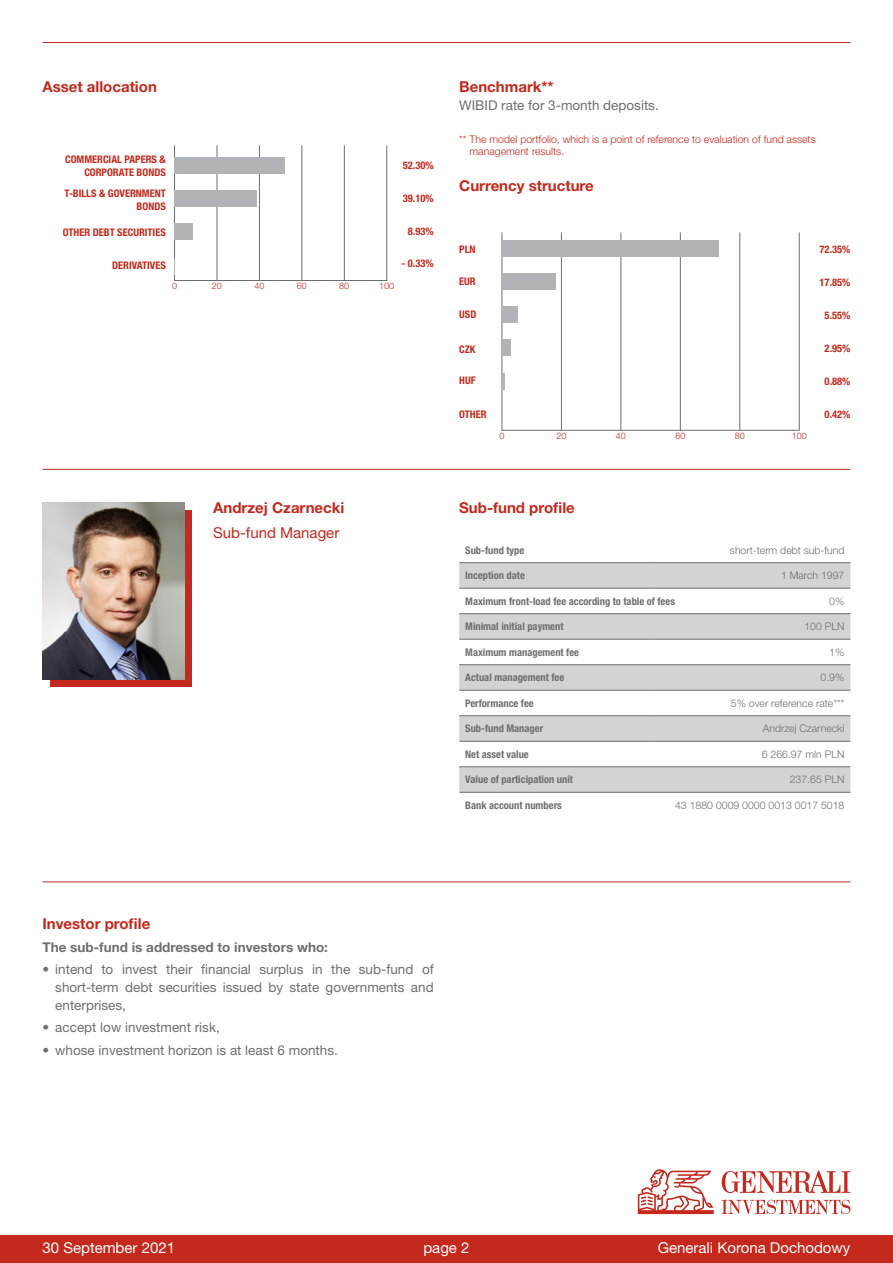
<style>
.page{position:relative;width:893px;height:1263px;background:#fff}
.page>*{position:absolute;margin:0;border:0;box-sizing:border-box;transform-origin:0 0}
.t1{font:700 15px "Helvetica Neue LT Pro";color:#c5281c}
.t2{font:15px "Helvetica Neue LT Pro";color:#fff}
.t3{font:15px "Helvetica Neue LT Pro";color:#c5281c}
.t4{font:13.5px/18px "Helvetica Neue LT Pro";color:#6d6e71;text-align:justify}
.t5{font:700 13.5px "Helvetica Neue LT Pro";color:#6d6e71}
.t6{font:700 condensed 10.5px "Helvetica Neue LT Pro";color:#6d6e71}
.t7{font:700 condensed 10.5px/12.6px "Helvetica Neue LT Pro";color:#c5281c;text-align:right}
.t8{font:300 10.5px "Helvetica Neue LT Pro";color:#6d6e71}
.t9{font:300 10.5px/12.6px "Helvetica Neue LT Pro";color:#c5281c}
.t10{font:300 9px "Helvetica Neue LT Pro";color:#c5281c}
</style>
<div class="page">
<hr style="left:43px;top:42px;width:807px;height:1px;background:#c5281c">
<hr style="left:43px;top:469px;width:807px;height:1px;background:#c5281c">
<hr style="left:43px;top:881px;width:807px;height:1px;background:#c5281c">
<svg style="left:459px;top:563px;width:391px;height:229px;fill:#d1d3d4"></svg>
<hr style="left:459px;top:562px;width:196px;height:1px;background:#6d6e71">
<hr style="left:655px;top:562px;width:195px;height:1px;background:#6d6e71">
<hr style="left:459px;top:588px;width:196px;height:1px;background:#6d6e71">
<hr style="left:655px;top:588px;width:195px;height:1px;background:#6d6e71">
<hr style="left:459px;top:613px;width:196px;height:1px;background:#6d6e71">
<hr style="left:655px;top:613px;width:195px;height:1px;background:#6d6e71">
<hr style="left:459px;top:639px;width:196px;height:1px;background:#6d6e71">
<hr style="left:655px;top:639px;width:195px;height:1px;background:#6d6e71">
<hr style="left:459px;top:664px;width:196px;height:1px;background:#6d6e71">
<hr style="left:655px;top:664px;width:195px;height:1px;background:#6d6e71">
<hr style="left:459px;top:690px;width:196px;height:1px;background:#6d6e71">
<hr style="left:655px;top:690px;width:195px;height:1px;background:#6d6e71">
<hr style="left:459px;top:715px;width:196px;height:1px;background:#6d6e71">
<hr style="left:655px;top:715px;width:195px;height:1px;background:#6d6e71">
<hr style="left:459px;top:741px;width:196px;height:1px;background:#6d6e71">
<hr style="left:655px;top:741px;width:195px;height:1px;background:#6d6e71">
<hr style="left:459px;top:766px;width:196px;height:1px;background:#6d6e71">
<hr style="left:655px;top:766px;width:195px;height:1px;background:#6d6e71">
<hr style="left:459px;top:792px;width:196px;height:1px;background:#6d6e71">
<hr style="left:655px;top:792px;width:195px;height:1px;background:#6d6e71">
<div style="left:50px;top:510px;width:142px;height:177px;background:#c5281c"></div>
<img style="left:43px;top:502px;width:141px;height:177px">
<hr style="left:217px;top:145px;width:1px;height:136px;background:#6d6e71">
<hr style="left:259px;top:145px;width:1px;height:136px;background:#6d6e71">
<hr style="left:302px;top:145px;width:1px;height:136px;background:#6d6e71">
<hr style="left:344px;top:145px;width:1px;height:136px;background:#6d6e71">
<hr style="left:386px;top:145px;width:1px;height:136px;background:#6d6e71">
<hr style="left:174px;top:145px;width:1px;height:136px;background:#6d6e71">
<hr style="left:174px;top:280px;width:213px;height:1px;background:#6d6e71">
<hr style="left:561px;top:232px;width:1px;height:198px;background:#6d6e71">
<hr style="left:621px;top:232px;width:1px;height:198px;background:#6d6e71">
<hr style="left:680px;top:232px;width:1px;height:198px;background:#6d6e71">
<hr style="left:739px;top:232px;width:1px;height:198px;background:#6d6e71">
<hr style="left:799px;top:232px;width:1px;height:198px;background:#6d6e71">
<hr style="left:502px;top:232px;width:1px;height:198px;background:#6d6e71">
<hr style="left:502px;top:430px;width:297px;height:1px;background:#6d6e71">
<div style="left:174px;top:157px;width:111px;height:16px;background:#b1b4b6"></div>
<div style="left:174px;top:190px;width:83px;height:16px;background:#b1b4b6"></div>
<div style="left:174px;top:223px;width:19px;height:16px;background:#b1b4b6"></div>
<div style="left:502px;top:241px;width:217px;height:16px;background:#b1b4b6"></div>
<div style="left:502px;top:274px;width:53px;height:16px;background:#b1b4b6"></div>
<div style="left:502px;top:307px;width:16px;height:16px;background:#b1b4b6"></div>
<div style="left:502px;top:340px;width:9px;height:16px;background:#b1b4b6"></div>
<hr style="left:502px;top:373px;width:3px;height:16px;background:#b1b4b6">
<svg style="left:502px;top:405px;width:1px;height:16px"></svg>
<svg style="left:174px;top:258px;width:1px;height:17px"></svg>
<div style="left:0;top:1235px;width:893px;height:28px;background:#c5281c"></div>
<svg style="left:638px;top:1169px;width:76px;height:45px"></svg>
<svg style="left:722px;top:1200px;width:128px;height:14px"></svg>
<svg style="left:722px;top:1171px;width:128px;height:22px"></svg>
<h1 class="t1" style="left:43px;top:77px;width:116px">Asset allocation</h1>
<h1 class="t1" style="left:459px;top:77px;width:96px">Benchmark**</h1>
<p class="t4" style="left:459px;top:96px;width:201px">WIBID rate for 3-month deposits.</p>
<p class="t7" style="left:65px;top:153px;width:102px">COMMERCIAL PAPERS &amp;<br>CORPORATE BONDS</p>
<p class="t7" style="left:65px;top:187px;width:103px">T-BILLS &amp; GOVERNMENT<br>BONDS</p>
<p class="t7" style="left:63px;top:226px;width:104px">OTHER DEBT SECURITIES</p>
<p class="t7" style="left:112px;top:259px;width:55px">DERIVATIVES</p>
<p class="t10" style="left:172px;top:280px;width:7px">0</p>
<p class="t10" style="left:212px;top:280px;width:12px">20</p>
<p class="t10" style="left:254px;top:280px;width:12px">40</p>
<p class="t10" style="left:297px;top:280px;width:12px">60</p>
<p class="t10" style="left:339px;top:280px;width:12px">80</p>
<p class="t10" style="left:379px;top:280px;width:17px">100</p>
<p class="t7" style="left:403px;top:159px;width:32px">52.30%</p>
<p class="t7" style="left:403px;top:192px;width:32px">39.10%</p>
<p class="t7" style="left:408px;top:225px;width:27px">8.93%</p>
<p class="t7" style="left:401px;top:257px;width:34px">- 0.33%</p>
<p class="t9" style="left:470px;top:133px;width:348px;text-indent:-10px">** The model portfolio, which is a point of reference to evaluation of fund assets management results.</p>
<h1 class="t1" style="left:459px;top:176px;width:136px">Currency structure</h1>
<p class="t7" style="left:459px;top:243px;width:18px">PLN</p>
<p class="t7" style="left:459px;top:275px;width:18px">EUR</p>
<p class="t7" style="left:820px;top:243px;width:32px">72.35%</p>
<p class="t7" style="left:820px;top:276px;width:32px">17.85%</p>
<p class="t7" style="left:459px;top:308px;width:19px">USD</p>
<p class="t7" style="left:459px;top:343px;width:18px">CZK</p>
<p class="t7" style="left:459px;top:374px;width:18px">HUF</p>
<p class="t7" style="left:459px;top:408px;width:29px">OTHER</p>
<p class="t7" style="left:825px;top:309px;width:27px">5.55%</p>
<p class="t7" style="left:825px;top:342px;width:27px">2.95%</p>
<p class="t7" style="left:825px;top:375px;width:27px">0.88%</p>
<p class="t7" style="left:825px;top:408px;width:27px">0.42%</p>
<p class="t10" style="left:499px;top:430px;width:7px">0</p>
<p class="t10" style="left:556px;top:430px;width:12px">20</p>
<p class="t10" style="left:616px;top:430px;width:12px">40</p>
<p class="t10" style="left:675px;top:430px;width:12px">60</p>
<p class="t10" style="left:735px;top:430px;width:12px">80</p>
<p class="t10" style="left:792px;top:430px;width:17px">100</p>
<h1 class="t1" style="left:213px;top:498px;width:133px">Andrzej Czarnecki</h1>
<h1 class="t3" style="left:213px;top:524px;width:128px">Sub-fund Manager</h1>
<h1 class="t1" style="left:459px;top:498px;width:117px">Sub-fund profile</h1>
<p class="t6" style="left:465px;top:544px;width:61px">Sub-fund type</p>
<p class="t8" style="left:730px;top:543px;width:116px">short-term debt sub-fund</p>
<p class="t6" style="left:465px;top:569px;width:61px">Inception date</p>
<p class="t8" style="left:781px;top:569px;width:65px">1 March 1997</p>
<p class="t6" style="left:465px;top:595px;width:211px">Maximum front-load fee according to table of fees</p>
<p class="t8" style="left:829px;top:594px;width:17px">0%</p>
<p class="t6" style="left:465px;top:620px;width:100px">Minimal initial payment</p>
<p class="t8" style="left:804px;top:620px;width:42px">100 PLN</p>
<p class="t6" style="left:465px;top:646px;width:115px">Maximum management fee</p>
<p class="t8" style="left:829px;top:645px;width:17px">1%</p>
<p class="t6" style="left:465px;top:671px;width:101px">Actual management fee</p>
<p class="t8" style="left:820px;top:671px;width:25px">0.9%</p>
<p class="t6" style="left:465px;top:697px;width:70px">Performance fee</p>
<p class="t8" style="left:731px;top:697px;width:115px">5% over reference rate***</p>
<p class="t6" style="left:465px;top:722px;width:79px">Sub-fund Manager</p>
<p class="t8" style="left:763px;top:722px;width:83px">Andrzej Czarnecki</p>
<p class="t6" style="left:465px;top:748px;width:65px">Net asset value</p>
<p class="t8" style="left:762px;top:748px;width:84px">6 266.97 mln PLN</p>
<p class="t6" style="left:465px;top:773px;width:109px">Value of participation unit</p>
<p class="t8" style="left:790px;top:773px;width:56px">237.65 PLN</p>
<p class="t6" style="left:465px;top:799px;width:98px">Bank account numbers</p>
<p class="t8" style="left:675px;top:799px;width:171px">43 1880 0009 0000 0013 0017 5018</p>
<h1 class="t1" style="left:43px;top:914px;width:109px">Investor profile</h1>
<p class="t5" style="left:43px;top:938px;width:287px">The sub-fund is addressed to investors who:</p>
<p class="t4" style="left:55px;top:960px;width:380px;text-indent:-13px">• intend to invest their financial surplus in the sub-fund of short-term debt securities issued by state governments and enterprises,</p>
<p class="t4" style="left:43px;top:1018px;width:179px">• accept low investment risk,</p>
<p class="t4" style="left:43px;top:1040px;width:297px">• whose investment horizon is at least 6 months.</p>
<h1 class="t2" style="left:43px;top:1238px;width:134px">30 September 2021</h1>
<h1 class="t2" style="left:423px;top:1238px;width:48px">page 2</h1>
<h1 class="t2" style="left:658px;top:1238px;width:194px">Generali Korona Dochodowy</h1>
</div>
